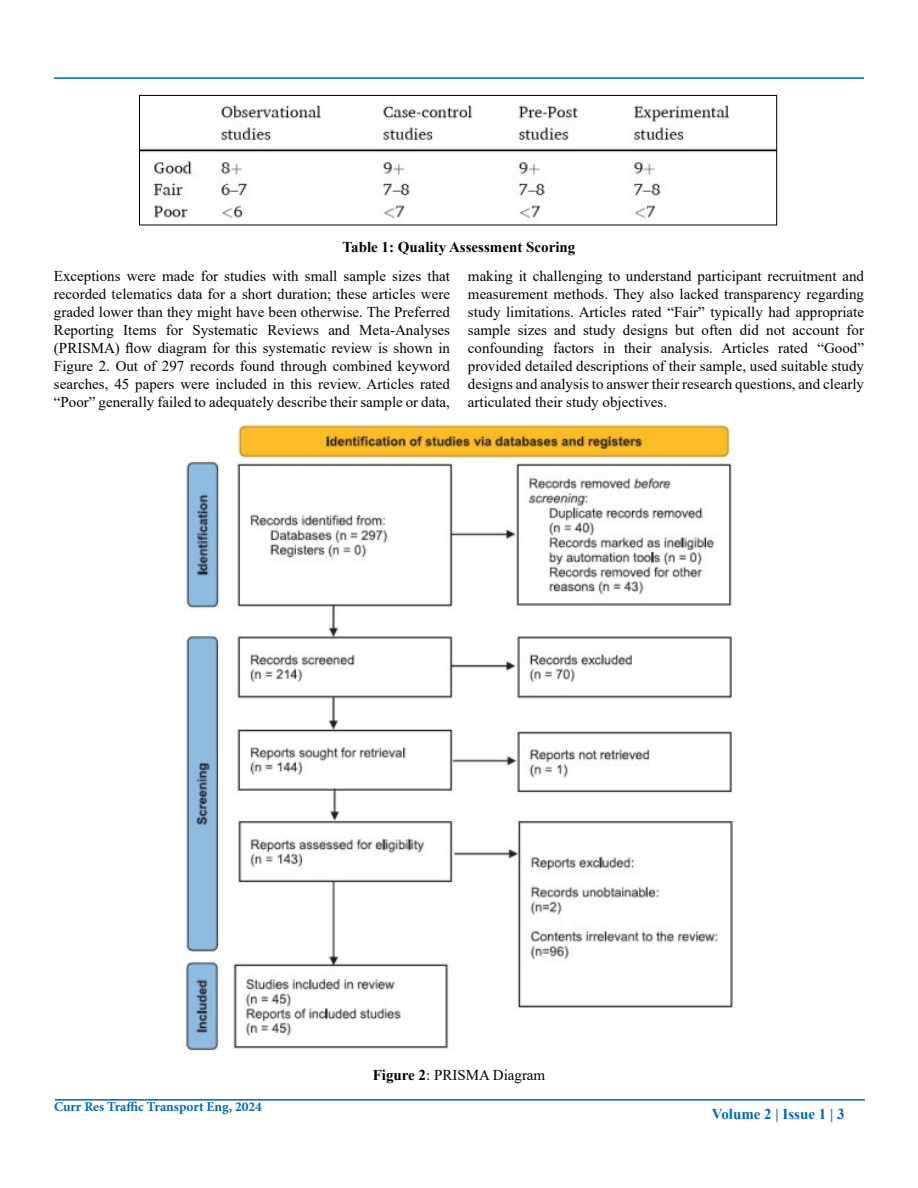
<style>
.page{position:relative;width:918px;height:1188px;background:#fff}
.page>*{position:absolute;margin:0;border:0;box-sizing:border-box;transform-origin:0 0}
.t1{font:15px/18px "Times New Roman";color:#000;text-align:justify}
.t2{font:700 15px "Times New Roman";color:#000}
.t3{font:700 15px "Times New Roman";color:#0066b3}
.t4{font:700 13.5px "Minion Pro";color:#0066b3}
.s1{font-weight:700}
</style>
<div class="page">
<hr style="left:55px;top:1099px;width:810px;height:2px;background:#0066b3">
<hr style="left:54px;top:77px;width:810px;height:2px;background:#0066b3">
<img style="left:141px;top:105px;width:634px;height:113px">
<div style="left:139px;top:95px;width:638px;height:130px;border:1px solid #000"></div>
<img style="left:183px;top:425px;width:551px;height:626px">
<p class="t2" style="left:343px;top:236px;width:234px">Table 1: Quality Assessment Scoring</p>
<p class="t1" style="left:54px;top:267px;width:398px">Exceptions were made for studies with small sample sizes that recorded telematics data for a short duration; these articles were graded lower than they might have been otherwise. The Preferred Reporting Items for Systematic Reviews and Meta-Analyses (PRISMA) flow diagram for this systematic review is shown in Figure 2. Out of 297 records found through combined keyword searches, 45 papers were included in this review. Articles rated “Poor” generally failed to adequately describe their sample or data,</p>
<p class="t1" style="left:468px;top:267px;width:398px">making it challenging to understand participant recruitment and measurement methods. They also lacked transparency regarding study limitations. Articles rated “Fair” typically had appropriate sample sizes and study designs but often did not account for confounding factors in their analysis. Articles rated “Good” provided detailed descriptions of their sample, used suitable study designs and analysis to answer their research questions, and clearly articulated their study objectives.</p>
<p class="t4" style="left:54px;top:1097px;width:210px">Curr Res Traffic Transport Eng, 2024</p>
<p class="t1" style="left:373px;top:1066px;width:174px"><span class="s1">Figure 2</span>: PRISMA Diagram</p>
<p class="t3" style="left:712px;top:1103px;width:134px">Volume 2 | Issue 1 | 3</p>
</div>
